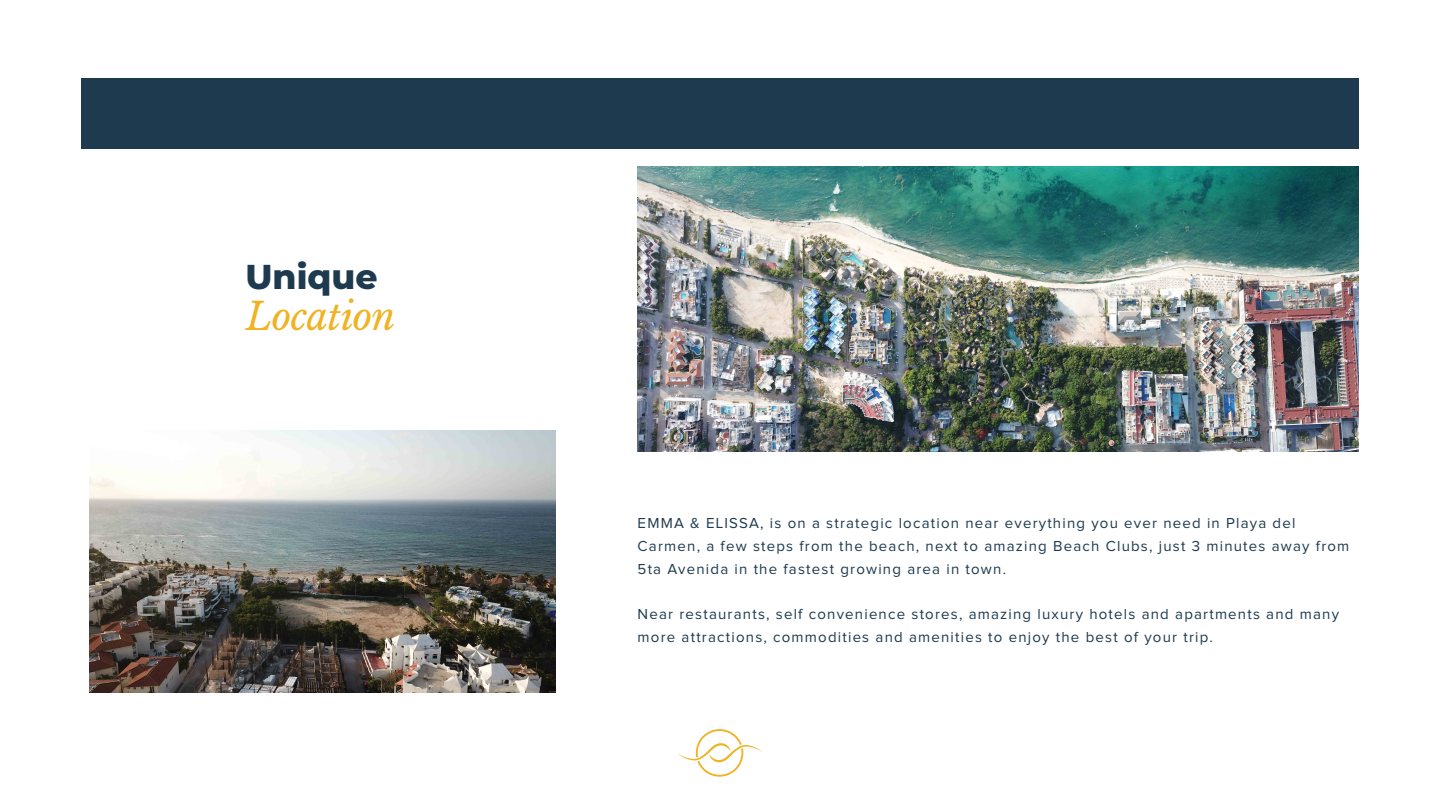
<style>
.page{position:relative;width:1440px;height:810px;background:#fff}
.page>*{position:absolute;margin:0;border:0;box-sizing:border-box;transform-origin:0 0}
.t1{font:italic 37.5px "Libre Baskerville";letter-spacing:-.015em;color:#efb324}
.t2{font:800 34.5px "Montserrat";color:#1d3a4e}
.t3{font:15px/22.9px "Proxima Nova";letter-spacing:.08em;color:#1d3a4e}
</style>
<div class="page">
<div style="left:81px;top:78px;width:1278px;height:71px;background:#1d3a4e"></div>
<svg style="left:677px;top:729px;width:86px;height:48px"></svg>
<img style="left:638px;top:167px;width:721px;height:285px">
<img style="left:90px;top:430px;width:466px;height:262px">
<h2 class="t2" style="left:246px;top:251px;width:133px">Unique</h2>
<h1 class="t1" style="left:246px;top:294px;width:151px">Location</h1>
<p class="t3" style="left:638px;top:512px;width:713px">EMMA &amp; ELISSA, is on a strategic location near everything you ever need in Playa del<br>Carmen, a few steps from the beach, next to amazing Beach Clubs, just 3 minutes away from<br>5ta Avenida in the fastest growing area in town.</p>
<p class="t3" style="left:638px;top:604px;width:703px">Near restaurants, self convenience stores, amazing luxury hotels and apartments and many more attractions, commodities and amenities to enjoy the best of your trip.</p>
</div>
